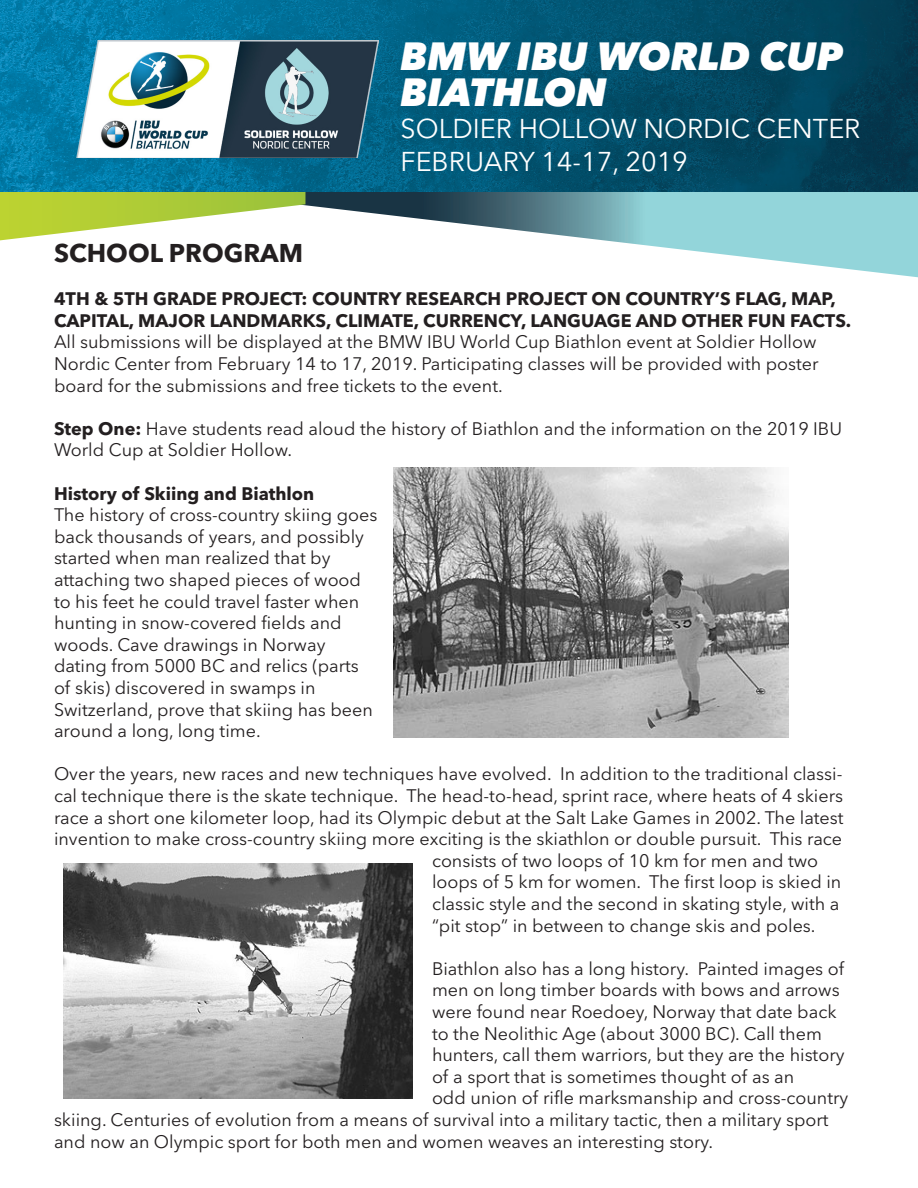
<style>
.page{position:relative;width:918px;height:1188px;background:#fff}
.page>*{position:absolute;margin:0;border:0;box-sizing:border-box;transform-origin:0 0}
.t1{font:italic 800 39px "Avenir Next W1 G";color:#fff}
.t2{font:27px/32.4px "Avenir Next W1 G";color:#fff}
.t3{font:700 25.5px "Avenir Next W1 G";color:#231f20}
.t4{font:18px/21.6px "Avenir Next W1 G";color:#231f20}
.t5{font:700 18px "Avenir Next W1 G";color:#231f20}
.s1{font-weight:700}
</style>
<div class="page">
<img style="left:0;top:0;width:918px;height:192px">
<svg style="left:305px;top:192px;width:613px;height:85px"></svg>
<svg style="left:0;top:192px;width:305px;height:48px"></svg>
<img style="left:76px;top:40px;width:302px;height:118px">
<img style="left:394px;top:468px;width:395px;height:270px">
<img style="left:63px;top:863px;width:349px;height:236px">
<p class="t1" style="left:400px;top:32px;width:444px">BMW IBU WORLD CUP</p>
<p class="t1" style="left:400px;top:68px;width:208px">BIATHLON</p>
<p class="t2" style="left:400px;top:113px;width:461px">SOLDIER HOLLOW NORDIC CENTER<br>FEBRUARY 14-17, 2019</p>
<p class="t3" style="left:54px;top:237px;width:251px">SCHOOL PROGRAM</p>
<p class="t4" style="left:54px;top:288px;width:799px"><span class="s1">4TH &amp; 5TH GRADE PROJECT: COUNTRY RESEARCH PROJECT ON COUNTRY’S FLAG, MAP, CAPITAL, MAJOR LANDMARKS, CLIMATE, CURRENCY, LANGUAGE AND OTHER FUN FACTS.<br></span>All submissions will be displayed at the BMW IBU World Cup Biathlon event at Soldier Hollow Nordic Center from February 14 to 17, 2019. Participating classes will be provided with poster board for the submissions and free tickets to the event.</p>
<p class="t4" style="left:54px;top:418px;width:790px"><span class="s1">Step One:</span> Have students read aloud the history of Biathlon and the information on the 2019 IBU<br>World Cup at Soldier Hollow.</p>
<p class="t5" style="left:54px;top:482px;width:262px">History of Skiing and Biathlon</p>
<p class="t4" style="left:54px;top:504px;width:325px">The history of cross-country skiing goes</p>
<p class="t4" style="left:54px;top:526px;width:312px">back thousands of years, and possibly</p>
<p class="t4" style="left:54px;top:547px;width:278px">started when man realized that by</p>
<p class="t4" style="left:54px;top:569px;width:309px">attaching two shaped pieces of wood</p>
<p class="t4" style="left:54px;top:590px;width:307px">to his feet he could travel faster when</p>
<p class="t4" style="left:54px;top:612px;width:289px">hunting in snow-covered fields and</p>
<p class="t4" style="left:54px;top:634px;width:273px">woods. Cave drawings in Norway</p>
<p class="t4" style="left:54px;top:655px;width:306px">dating from 5000 BC and relics (parts</p>
<p class="t4" style="left:54px;top:677px;width:263px">of skis) discovered in swamps in</p>
<p class="t4" style="left:54px;top:698px;width:320px">Switzerland, prove that skiing has been</p>
<p class="t4" style="left:54px;top:720px;width:208px">around a long, long time.</p>
<p class="t4" style="left:54px;top:763px;width:790px">Over the years, new races and new techniques have evolved. In addition to the traditional classi-</p>
<p class="t4" style="left:54px;top:785px;width:791px">cal technique there is the skate technique. The head-to-head, sprint race, where heats of 4 skiers</p>
<p class="t4" style="left:54px;top:806px;width:791px">race a short one kilometer loop, had its Olympic debut at the Salt Lake Games in 2002. The latest</p>
<p class="t4" style="left:54px;top:828px;width:790px">invention to make cross-country skiing more exciting is the skiathlon or double pursuit. This race</p>
<p class="t4" style="left:432px;top:850px;width:388px">consists of two loops of 10 km for men and two</p>
<p class="t4" style="left:432px;top:871px;width:411px">loops of 5 km for women. The first loop is skied in</p>
<p class="t4" style="left:432px;top:893px;width:409px">classic style and the second in skating style, with a</p>
<p class="t4" style="left:432px;top:914px;width:385px">“pit stop” in between to change skis and poles.</p>
<p class="t4" style="left:432px;top:958px;width:414px">Biathlon also has a long history. Painted images of</p>
<p class="t4" style="left:432px;top:979px;width:409px">men on long timber boards with bows and arrows</p>
<p class="t4" style="left:432px;top:1001px;width:406px">were found near Roedoey, Norway that date back</p>
<p class="t4" style="left:432px;top:1022px;width:391px">to the Neolithic Age (about 3000 BC). Call them</p>
<p class="t4" style="left:432px;top:1044px;width:414px">hunters, call them warriors, but they are the history</p>
<p class="t4" style="left:432px;top:1066px;width:364px">of a sport that is sometimes thought of as an</p>
<p class="t4" style="left:432px;top:1087px;width:418px">odd union of rifle marksmanship and cross-country</p>
<p class="t4" style="left:54px;top:1109px;width:776px">skiing. Centuries of evolution from a means of survival into a military tactic, then a military sport</p>
<p class="t4" style="left:54px;top:1130px;width:661px">and now an Olympic sport for both men and women weaves an interesting story.</p>
</div>
